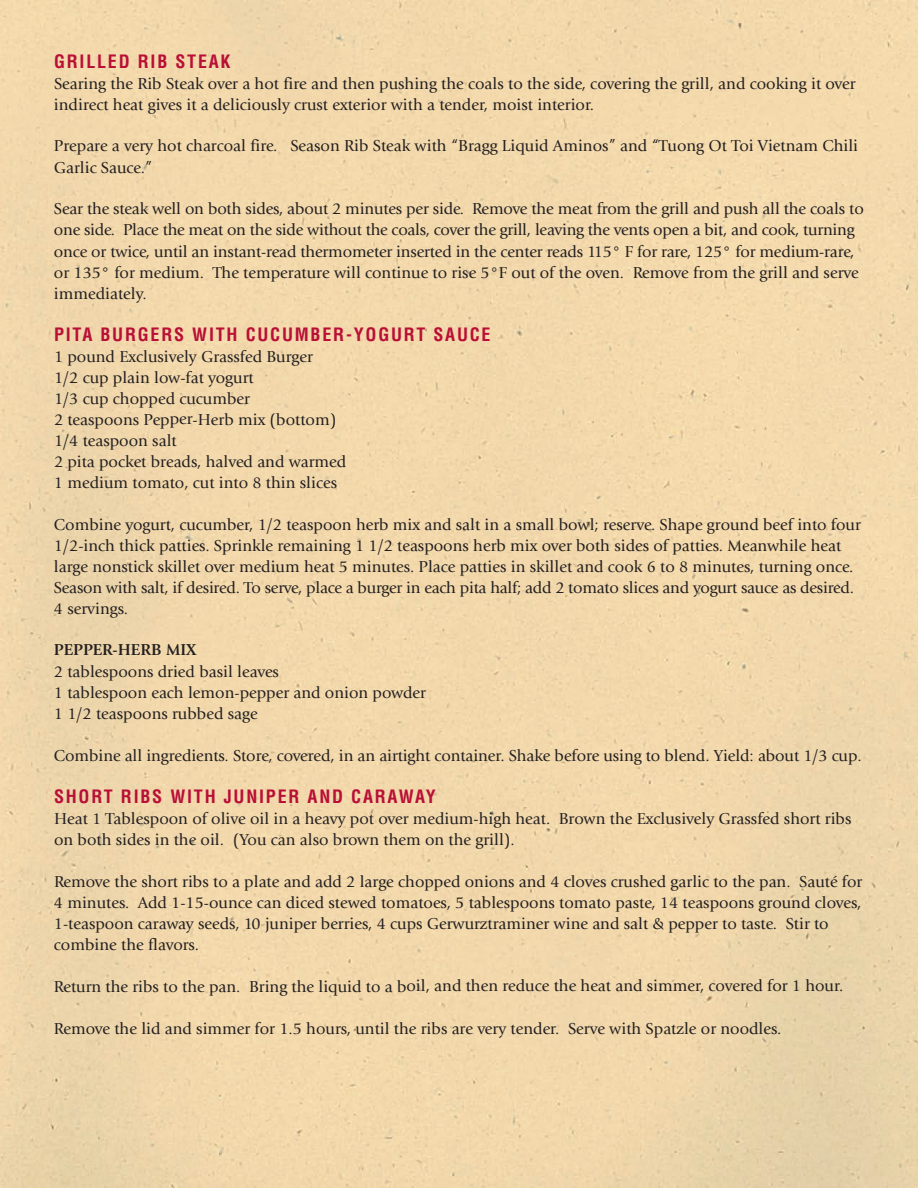
<style>
.page{position:relative;width:918px;height:1188px;background:#f2d8ab}
.page>*{position:absolute;margin:0;border:0;box-sizing:border-box;transform-origin:0 0}
.t1{font:700 condensed 18px "Helvetica LT";letter-spacing:.1em;color:#b90f36}
.t2{font:16.5px/21px "Giovanni";color:#231f20}
.t3{font:700 16.5px "Giovanni";color:#231f20}
</style>
<div class="page">
<p class="t1" style="left:54px;top:51px;width:178px">GRILLED RIB STEAK</p>
<p class="t2" style="left:54px;top:74px;width:803px">Searing the Rib Steak over a hot fire and then pushing the coals to the side, covering the grill, and cooking it over indirect heat gives it a deliciously crust exterior with a tender, moist interior.</p>
<p class="t2" style="left:54px;top:137px;width:806px">Prepare a very hot charcoal fire. Season Rib Steak with “Bragg Liquid Aminos” and “Tuong Ot Toi Vietnam Chili<br>Garlic Sauce.”</p>
<p class="t2" style="left:54px;top:200px;width:811px">Sear the steak well on both sides, about 2 minutes per side. Remove the meat from the grill and push all the coals to one side. Place the meat on the side without the coals, cover the grill, leaving the vents open a bit, and cook, turning once or twice, until an instant-read thermometer inserted in the center reads 115° F for rare, 125° for medium-rare, or 135° for medium. The temperature will continue to rise 5°F out of the oven. Remove from the grill and serve immediately.</p>
<p class="t1" style="left:54px;top:324px;width:438px">PITA BURGERS WITH CUCUMBER-YOGURT SAUCE</p>
<p class="t2" style="left:54px;top:347px;width:294px">1 pound Exclusively Grassfed Burger<br>1/2 cup plain low-fat yogurt<br>1/3 cup chopped cucumber<br>2 teaspoons Pepper-Herb mix (bottom)<br>1/4 teaspoon salt<br>2 pita pocket breads, halved and warmed<br>1 medium tomato, cut into 8 thin slices</p>
<p class="t2" style="left:54px;top:515px;width:808px">Combine yogurt, cucumber, 1/2 teaspoon herb mix and salt in a small bowl; reserve. Shape ground beef into four 1/2-inch thick patties. Sprinkle remaining 1 1/2 teaspoons herb mix over both sides of patties. Meanwhile heat large nonstick skillet over medium heat 5 minutes. Place patties in skillet and cook 6 to 8 minutes, turning once.<br>Season with salt, if desired. To serve, place a burger in each pita half; add 2 tomato slices and yogurt sauce as desired.<br>4 servings.</p>
<p class="t3" style="left:54px;top:644px;width:144px">PEPPER-HERB MIX</p>
<p class="t2" style="left:54px;top:662px;width:374px">2 tablespoons dried basil leaves<br>1 tablespoon each lemon-pepper and onion powder<br>1 1/2 teaspoons rubbed sage</p>
<p class="t2" style="left:54px;top:746px;width:809px">Combine all ingredients. Store, covered, in an airtight container. Shake before using to blend. Yield: about 1/3 cup.</p>
<p class="t1" style="left:54px;top:786px;width:383px">SHORT RIBS WITH JUNIPER AND CARAWAY</p>
<p class="t2" style="left:54px;top:809px;width:799px">Heat 1 Tablespoon of olive oil in a heavy pot over medium-high heat. Brown the Exclusively Grassfed short ribs on both sides in the oil. (You can also brown them on the grill).</p>
<p class="t2" style="left:54px;top:872px;width:810px">Remove the short ribs to a plate and add 2 large chopped onions and 4 cloves crushed garlic to the pan. Sauté for 4 minutes. Add 1-15-ounce can diced stewed tomatoes, 5 tablespoons tomato paste, 14 teaspoons ground cloves, 1-teaspoon caraway seeds, 10 juniper berries, 4 cups Gerwurztraminer wine and salt &amp; pepper to taste. Stir to combine the flavors.</p>
<p class="t2" style="left:54px;top:977px;width:791px">Return the ribs to the pan. Bring the liquid to a boil, and then reduce the heat and simmer, covered for 1 hour.</p>
<p class="t2" style="left:54px;top:1019px;width:729px">Remove the lid and simmer for 1.5 hours, until the ribs are very tender. Serve with Spatzle or noodles.</p>
</div>
